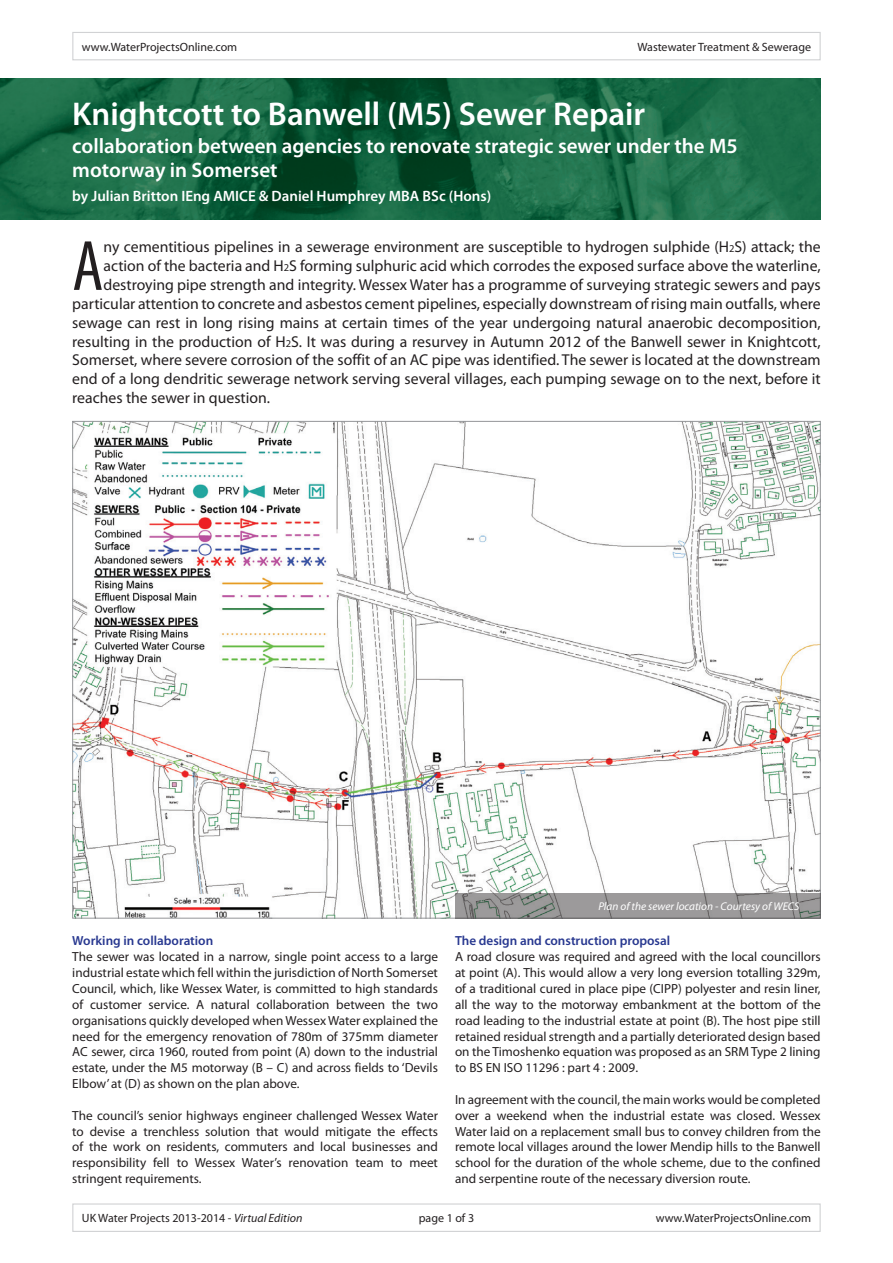
<style>
.page{position:relative;width:893px;height:1263px;background:#fff}
.page>*{position:absolute;margin:0;border:0;box-sizing:border-box;transform-origin:0 0}
.t1{font:condensed 71.85px "Myriad Pro";color:#231f20}
.t2{font:600 33px "Myriad Pro";color:#fff}
.t3{font:600 21px/24px "Myriad Pro";color:#fff}
.t4{font:15.75px "Myriad Pro";color:#231f20}
.t5{font:600 15px "Myriad Pro";color:#fff}
.t6{font:13.2px/15.9px "Myriad Pro";color:#231f20;text-align:justify}
.t7{font:600 13.2px "Myriad Pro";color:#283890}
.t8{font:12px "Myriad Pro";color:#231f20}
.t9{font:italic 11.25px "Myriad Pro";color:#fff}
.s1{font-size:10.5px}
.s2{font-style:italic}
</style>
<div class="page">
<img style="left:0;top:79px;width:821px;height:140px">
<img style="left:74px;top:423px;width:745px;height:493px">
<svg style="left:455px;top:893px;width:366px;height:25px;background:#959494"></svg>
<div style="left:72px;top:32px;width:749px;height:28px;border:1px solid #d1d2d4"></div>
<div style="left:72px;top:1203px;width:749px;height:29px;border:1px solid #d1d2d4"></div>
<p class="t8" style="left:82px;top:39px;width:157px">www.WaterProjectsOnline.com</p>
<p class="t8" style="left:637px;top:39px;width:175px">Wastewater Treatment &amp; Sewerage</p>
<h2 class="t2" style="left:72px;top:93px;width:574px">Knightcott to Banwell (M5) Sewer Repair</h2>
<h3 class="t3" style="left:72px;top:134px;width:667px">collaboration between agencies to renovate strategic sewer under the M5 motorway in Somerset</h3>
<p class="t5" style="left:72px;top:187px;width:420px">by Julian Britton IEng AMICE &amp; Daniel Humphrey MBA BSc (Hons)</p>
<h1 class="t1" style="left:72px;top:223px;width:33px">A</h1>
<p class="t4" style="left:104px;top:237px;width:719px">ny cementitious pipelines in a sewerage environment are susceptible to hydrogen sulphide (H<span class="s1">2</span>S) attack; the</p>
<p class="t4" style="left:104px;top:256px;width:719px">action of the bacteria and H<span class="s1">2</span>S forming sulphuric acid which corrodes the exposed surface above the waterline,</p>
<p class="t4" style="left:104px;top:275px;width:719px">destroying pipe strength and integrity. Wessex Water has a programme of surveying strategic sewers and pays</p>
<p class="t4" style="left:72px;top:294px;width:750px">particular attention to concrete and asbestos cement pipelines, especially downstream of rising main outfalls, where</p>
<p class="t4" style="left:72px;top:313px;width:750px">sewage can rest in long rising mains at certain times of the year undergoing natural anaerobic decomposition,</p>
<p class="t4" style="left:72px;top:332px;width:750px">resulting in the production of H<span class="s1">2</span>S. It was during a resurvey in Autumn 2012 of the Banwell sewer in Knightcott,</p>
<p class="t4" style="left:72px;top:350px;width:750px">Somerset, where severe corrosion of the soffit of an AC pipe was identified. The sewer is located at the downstream</p>
<p class="t4" style="left:72px;top:369px;width:750px">end of a long dendritic sewerage network serving several villages, each pumping sewage on to the next, before it</p>
<p class="t4" style="left:72px;top:388px;width:199px">reaches the sewer in question.</p>
<p class="t7" style="left:72px;top:933px;width:143px">Working in collaboration</p>
<p class="t6" style="left:72px;top:949px;width:367px">The sewer was located in a narrow, single point access to a large industrial estate which fell within the jurisdiction of North Somerset Council, which, like Wessex Water, is committed to high standards of customer service. A natural collaboration between the two organisations quickly developed when Wessex Water explained the need for the emergency renovation of 780m of 375mm diameter AC sewer, circa 1960, routed from point (A) down to the industrial estate, under the M5 motorway (B – C) and across fields to ‘Devils Elbow’ at (D) as shown on the plan above.</p>
<p class="t6" style="left:72px;top:1107px;width:367px">The council’s senior highways engineer challenged Wessex Water to devise a trenchless solution that would mitigate the effects of the work on residents, commuters and local businesses and responsibility fell to Wessex Water’s renovation team to meet stringent requirements.</p>
<p class="t9" style="left:598px;top:899px;width:203px">Plan of the sewer location - Courtesy of WECS</p>
<p class="t7" style="left:455px;top:933px;width:217px">The design and construction proposal</p>
<p class="t6" style="left:455px;top:949px;width:367px">A road closure was required and agreed with the local councillors at point (A). This would allow a very long eversion totalling 329m, of a traditional cured in place pipe (CIPP) polyester and resin liner, all the way to the motorway embankment at the bottom of the road leading to the industrial estate at point (B). The host pipe still retained residual strength and a partially deteriorated design based on the Timoshenko equation was proposed as an SRM Type 2 lining to BS EN ISO 11296 : part 4 : 2009.</p>
<p class="t6" style="left:455px;top:1091px;width:367px">In agreement with the council, the main works would be completed over a weekend when the industrial estate was closed. Wessex Water laid on a replacement small bus to convey children from the remote local villages around the lower Mendip hills to the Banwell school for the duration of the whole scheme, due to the confined and serpentine route of the necessary diversion route.</p>
<p class="t8" style="left:82px;top:1211px;width:222px">UK Water Projects 2013-2014 - <span class="s2">Virtual Edition</span></p>
<p class="t8" style="left:419px;top:1211px;width:57px">page 1 of 3</p>
<p class="t8" style="left:656px;top:1211px;width:157px">www.WaterProjectsOnline.com</p>
</div>
